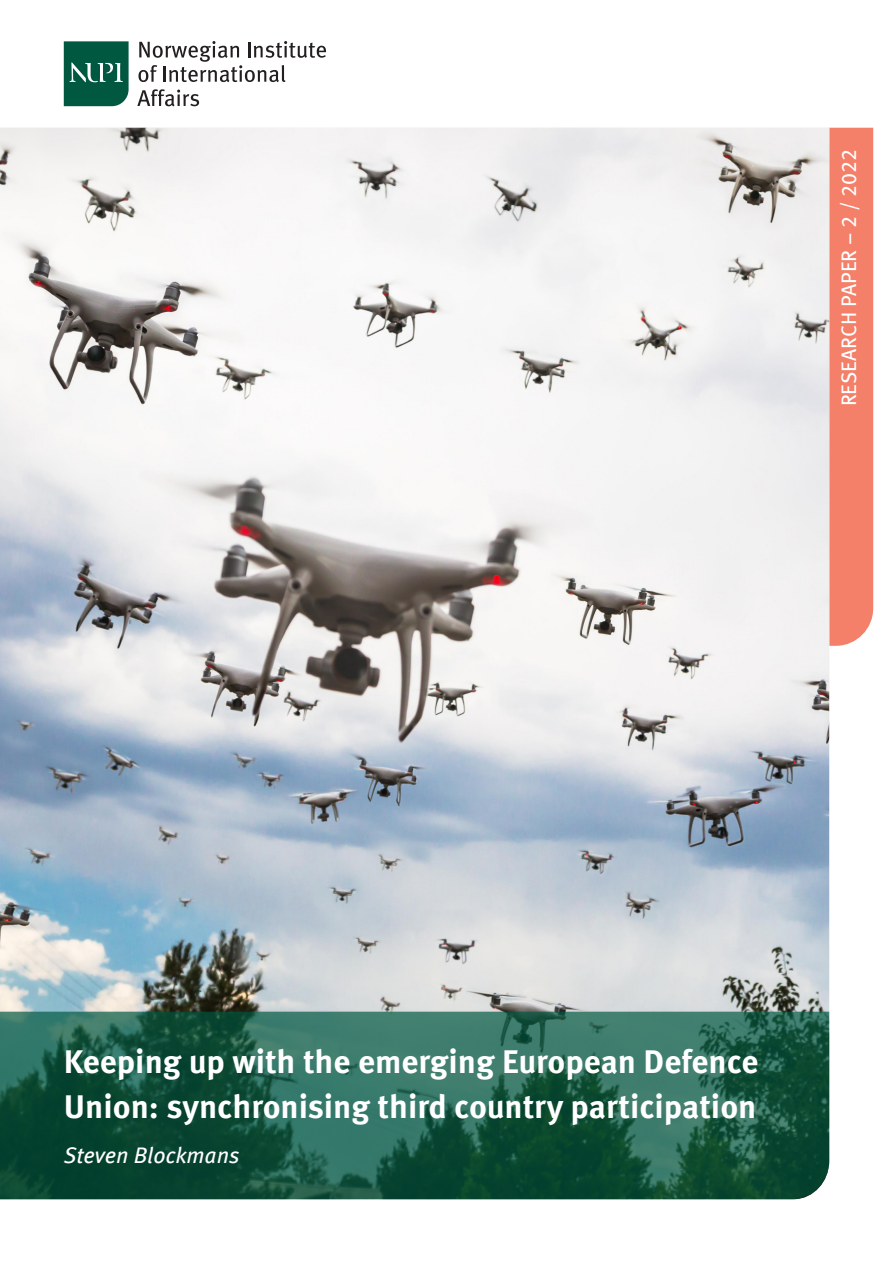
<style>
.page{position:relative;width:893px;height:1263px;background:#fff}
.page>*{position:absolute;margin:0;border:0;box-sizing:border-box;transform-origin:0 0}
.Mengdetekst{font:700 33px/45px "Meta Offc Pro";color:#fff}
.t1{font:italic 22.5px "Meta Offc Pro";color:#fff}
.t2{font:21px "Meta Offc Pro";color:#fff}
</style>
<div class="page">
<div style="left:829px;top:128px;width:44px;height:518px;background:#f48069"></div>
<img style="left:0;top:128px;width:829px;height:884px">
<svg style="left:0;top:1012px;width:829px;height:187px;background:#1f5d4a"></svg>
<svg style="left:64px;top:41px;width:65px;height:65px;background:#196853"></svg>
<svg style="left:138px;top:41px;width:188px;height:41px"></svg>
<svg style="left:137px;top:89px;width:62px;height:17px"></svg>
<p class="t2" style="left:833px;top:406px;width:259px;rotate:-90deg">RESEARCH PAPER – 2 / 2022</p>
<p class="Mengdetekst" style="left:64px;top:1037px;width:696px">Keeping up with the emerging European Defence<br>Union: synchronising third country participation</p>
<p class="t1" style="left:64px;top:1138px;width:178px">Steven Blockmans</p>
</div>
